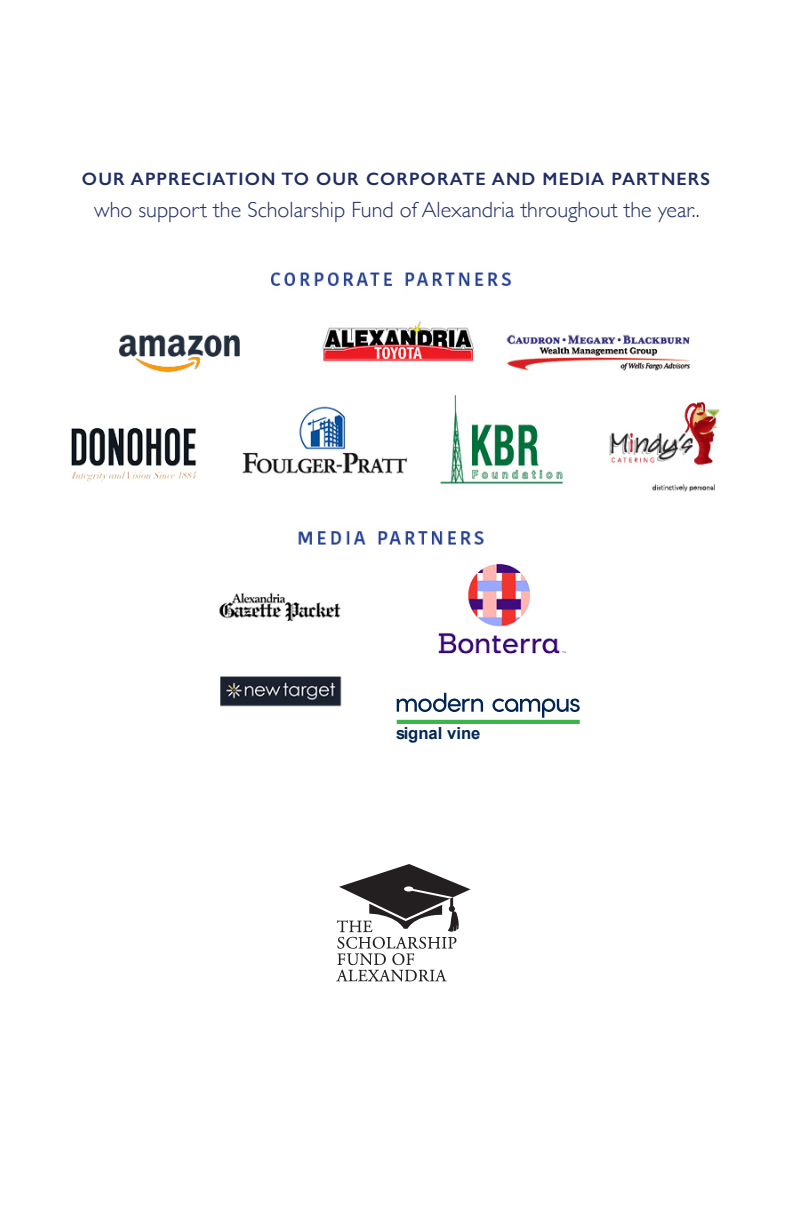
<style>
.page{position:relative;width:792px;height:1224px;background:#fff}
.page>*{position:absolute;margin:0;border:0;box-sizing:border-box;transform-origin:0 0}
.t1{font:300 22px "Gill Sans";color:#202c64}
.t2{font:600 18px "Gill Sans";letter-spacing:.06em;color:#202c64}
.t3{font:700 16.6px "Arial";color:#002554}
</style>
<div class="page">
<img style="left:71px;top:272px;width:649px;height:435px">
<div style="left:395px;top:674px;width:187px;height:86px;background:#fff"></div>
<hr style="left:397px;top:720px;width:183px;height:4px;background:#39b54a">
<svg style="left:492px;top:699px;width:88px;height:19px"></svg>
<svg style="left:397px;top:693px;width:86px;height:19px"></svg>
<svg style="left:336px;top:864px;width:134px;height:118px"></svg>
<p class="t2" style="left:82px;top:168px;width:630px">OUR APPRECIATION TO OUR CORPORATE AND MEDIA PARTNERS</p>
<p class="t1" style="left:94px;top:192px;width:607px">who support the Scholarship Fund of Alexandria throughout the year..</p>
<p class="t3" style="left:396px;top:722px;width:86px">signal vine</p>
</div>
